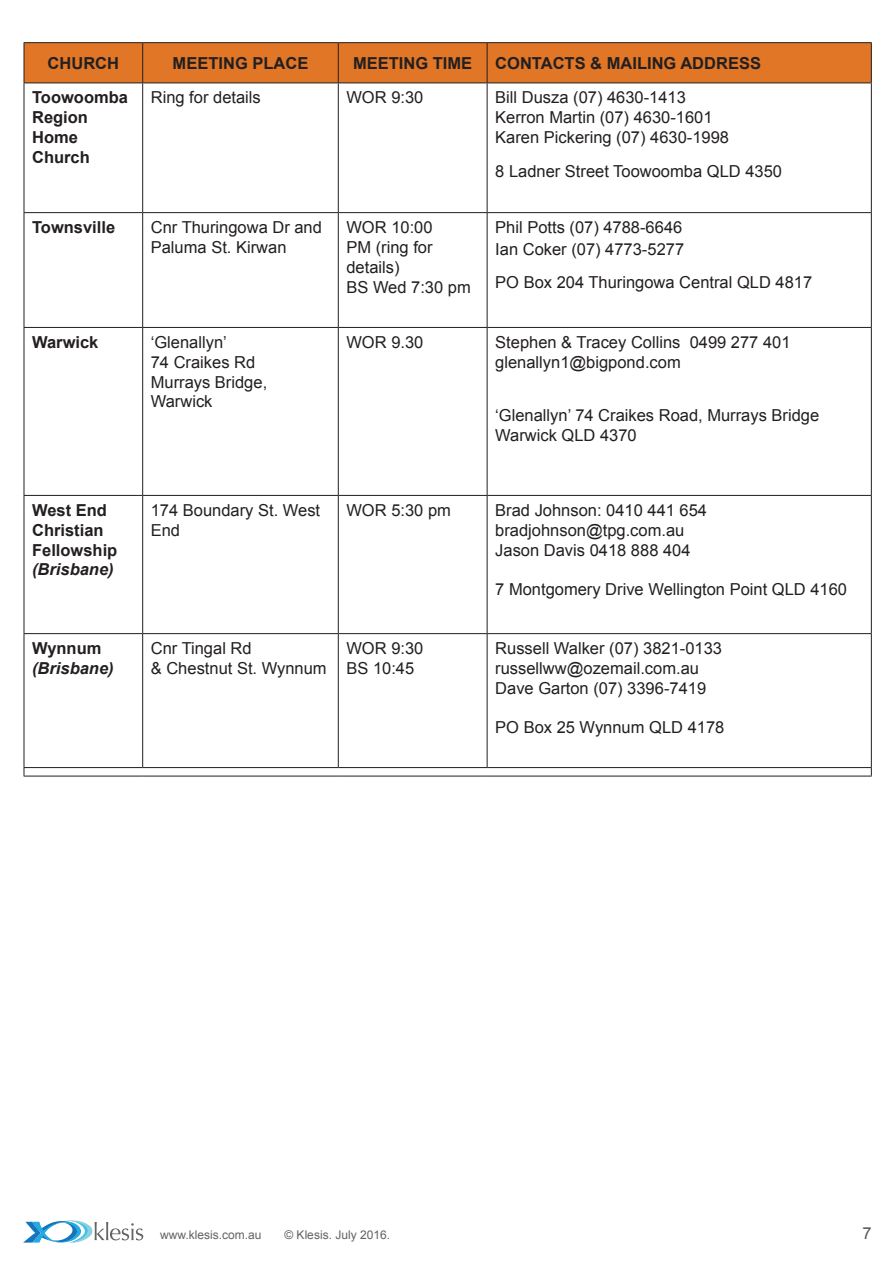
<style>
.page{position:relative;width:893px;height:1263px;background:#fff}
.page>*{position:absolute;margin:0;border:0;box-sizing:border-box;transform-origin:0 0}
.t1{font:16.5px/19.8px "Arial";color:#231f20}
.t2{font:700 16.5px/19.8px "Arial";color:#231f20}
.t3{font:italic 700 16.5px "Arial";color:#231f20}
.t4{font:16.5px "Arial";color:#57585a}
.t5{font:12px "Arial";color:#636366}
</style>
<div class="page">
<svg style="left:23px;top:1220px;width:120px;height:23px"></svg>
<div style="left:25px;top:43px;width:846px;height:40px;background:#e17626"></div>
<hr style="left:24px;top:42px;width:119px;height:1px;background:#231f20">
<hr style="left:24px;top:43px;width:1px;height:40px;background:#231f20">
<hr style="left:143px;top:42px;width:195px;height:1px;background:#231f20">
<hr style="left:142px;top:43px;width:1px;height:40px;background:#231f20">
<hr style="left:338px;top:42px;width:149px;height:1px;background:#231f20">
<hr style="left:338px;top:43px;width:1px;height:40px;background:#231f20">
<hr style="left:487px;top:42px;width:385px;height:1px;background:#231f20">
<hr style="left:487px;top:43px;width:1px;height:40px;background:#231f20">
<hr style="left:871px;top:43px;width:1px;height:40px;background:#231f20">
<hr style="left:24px;top:83px;width:119px;height:1px;background:#231f20">
<hr style="left:24px;top:83px;width:1px;height:129px;background:#231f20">
<hr style="left:143px;top:83px;width:195px;height:1px;background:#231f20">
<hr style="left:142px;top:83px;width:1px;height:129px;background:#231f20">
<hr style="left:338px;top:83px;width:149px;height:1px;background:#231f20">
<hr style="left:338px;top:83px;width:1px;height:129px;background:#231f20">
<hr style="left:487px;top:83px;width:385px;height:1px;background:#231f20">
<hr style="left:487px;top:83px;width:1px;height:129px;background:#231f20">
<hr style="left:871px;top:83px;width:1px;height:129px;background:#231f20">
<hr style="left:24px;top:212px;width:119px;height:1px;background:#231f20">
<hr style="left:24px;top:213px;width:1px;height:114px;background:#231f20">
<hr style="left:143px;top:212px;width:195px;height:1px;background:#231f20">
<hr style="left:142px;top:213px;width:1px;height:114px;background:#231f20">
<hr style="left:338px;top:212px;width:149px;height:1px;background:#231f20">
<hr style="left:338px;top:213px;width:1px;height:114px;background:#231f20">
<hr style="left:487px;top:212px;width:385px;height:1px;background:#231f20">
<hr style="left:487px;top:213px;width:1px;height:114px;background:#231f20">
<hr style="left:871px;top:213px;width:1px;height:114px;background:#231f20">
<hr style="left:24px;top:327px;width:119px;height:1px;background:#231f20">
<hr style="left:24px;top:328px;width:1px;height:167px;background:#231f20">
<hr style="left:143px;top:327px;width:195px;height:1px;background:#231f20">
<hr style="left:142px;top:328px;width:1px;height:167px;background:#231f20">
<hr style="left:338px;top:327px;width:149px;height:1px;background:#231f20">
<hr style="left:338px;top:328px;width:1px;height:167px;background:#231f20">
<hr style="left:487px;top:327px;width:385px;height:1px;background:#231f20">
<hr style="left:487px;top:328px;width:1px;height:167px;background:#231f20">
<hr style="left:871px;top:328px;width:1px;height:167px;background:#231f20">
<hr style="left:24px;top:495px;width:119px;height:1px;background:#231f20">
<hr style="left:24px;top:496px;width:1px;height:137px;background:#231f20">
<hr style="left:143px;top:495px;width:195px;height:1px;background:#231f20">
<hr style="left:142px;top:496px;width:1px;height:137px;background:#231f20">
<hr style="left:338px;top:495px;width:149px;height:1px;background:#231f20">
<hr style="left:338px;top:496px;width:1px;height:137px;background:#231f20">
<hr style="left:487px;top:495px;width:385px;height:1px;background:#231f20">
<hr style="left:487px;top:496px;width:1px;height:137px;background:#231f20">
<hr style="left:871px;top:496px;width:1px;height:137px;background:#231f20">
<hr style="left:24px;top:633px;width:119px;height:1px;background:#231f20">
<hr style="left:24px;top:634px;width:1px;height:133px;background:#231f20">
<hr style="left:143px;top:633px;width:195px;height:1px;background:#231f20">
<hr style="left:142px;top:634px;width:1px;height:133px;background:#231f20">
<hr style="left:338px;top:633px;width:149px;height:1px;background:#231f20">
<hr style="left:338px;top:634px;width:1px;height:133px;background:#231f20">
<hr style="left:487px;top:633px;width:385px;height:1px;background:#231f20">
<hr style="left:487px;top:634px;width:1px;height:133px;background:#231f20">
<hr style="left:871px;top:634px;width:1px;height:133px;background:#231f20">
<hr style="left:24px;top:767px;width:119px;height:1px;background:#231f20">
<hr style="left:143px;top:767px;width:195px;height:1px;background:#231f20">
<hr style="left:338px;top:767px;width:149px;height:1px;background:#231f20">
<hr style="left:487px;top:767px;width:385px;height:1px;background:#231f20">
<hr style="left:24px;top:776px;width:119px;height:1px;background:#231f20">
<hr style="left:143px;top:776px;width:195px;height:1px;background:#231f20">
<hr style="left:338px;top:776px;width:149px;height:1px;background:#231f20">
<hr style="left:487px;top:776px;width:385px;height:1px;background:#231f20">
<p class="t2" style="left:48px;top:54px;width:73px">CHURCH</p>
<p class="t2" style="left:173px;top:54px;width:137px">MEETING PLACE</p>
<p class="t2" style="left:353px;top:54px;width:121px">MEETING TIME</p>
<p class="t2" style="left:495px;top:54px;width:267px">CONTACTS &amp; MAILING ADDRESS</p>
<p class="t2" style="left:32px;top:88px;width:97px">Toowoomba<br>Region<br>Home<br>Church</p>
<p class="t1" style="left:151px;top:88px;width:112px">Ring for details</p>
<p class="t1" style="left:346px;top:88px;width:79px">WOR 9:30</p>
<p class="t1" style="left:495px;top:88px;width:235px">Bill Dusza (07) 4630-1413<br>Kerron Martin (07) 4630-1601<br>Karen Pickering (07) 4630-1998</p>
<p class="t1" style="left:495px;top:161px;width:288px">8 Ladner Street Toowoomba QLD 4350</p>
<p class="t2" style="left:32px;top:218px;width:85px">Townsville</p>
<p class="t1" style="left:151px;top:218px;width:173px">Cnr Thuringowa Dr and<br>Paluma St. Kirwan</p>
<p class="t1" style="left:346px;top:218px;width:126px">WOR 10:00<br>PM (ring for details)<br>BS Wed 7:30 pm</p>
<p class="t1" style="left:495px;top:217px;width:190px;line-height:21.6px">Phil Potts (07) 4788-6646<br>Ian Coker (07) 4773-5277</p>
<p class="t1" style="left:495px;top:273px;width:319px">PO Box 204 Thuringowa Central QLD 4817</p>
<p class="t2" style="left:32px;top:333px;width:68px">Warwick</p>
<p class="t1" style="left:151px;top:332px;width:118px">‘Glenallyn’<br>74 Craikes Rd<br>Murrays Bridge,<br>Warwick</p>
<p class="t1" style="left:346px;top:332px;width:79px">WOR 9.30</p>
<p class="t1" style="left:495px;top:332px;width:297px">Stephen &amp; Tracey Collins 0499 277 401 glenallyn1@bigpond.com</p>
<p class="t1" style="left:495px;top:406px;width:325px">‘Glenallyn’ 74 Craikes Road, Murrays Bridge<br>Warwick QLD 4370</p>
<p class="t2" style="left:32px;top:501px;width:87px">West End<br>Christian<br>Fellowship</p>
<p class="t3" style="left:32px;top:558px;width:83px">(Brisbane)</p>
<p class="t2" style="left:32px;top:639px;width:71px">Wynnum</p>
<p class="t3" style="left:32px;top:657px;width:83px">(Brisbane)</p>
<p class="t1" style="left:151px;top:500px;width:171px">174 Boundary St. West<br>End</p>
<p class="t1" style="left:346px;top:500px;width:106px">WOR 5:30 pm</p>
<p class="t1" style="left:495px;top:500px;width:213px">Brad Johnson: 0410 441 654 bradjohnson@tpg.com.au<br>Jason Davis 0418 888 404</p>
<p class="t1" style="left:495px;top:580px;width:353px">7 Montgomery Drive Wellington Point QLD 4160</p>
<p class="t1" style="left:151px;top:639px;width:177px">Cnr Tingal Rd<br>&amp; Chestnut St. Wynnum</p>
<p class="t1" style="left:346px;top:639px;width:79px">WOR 9:30<br>BS 10:45</p>
<p class="t1" style="left:495px;top:639px;width:228px">Russell Walker (07) 3821-0133 russellww@ozemail.com.au<br>Dave Garton (07) 3396-7419</p>
<p class="t1" style="left:495px;top:718px;width:231px">PO Box 25 Wynnum QLD 4178</p>
<p class="t5" style="left:160px;top:1227px;width:103px">www.klesis.com.au</p>
<p class="t5" style="left:284px;top:1227px;width:107px">© Klesis. July 2016.</p>
<p class="t4" style="left:862px;top:1223px;width:11px">7</p>
</div>
